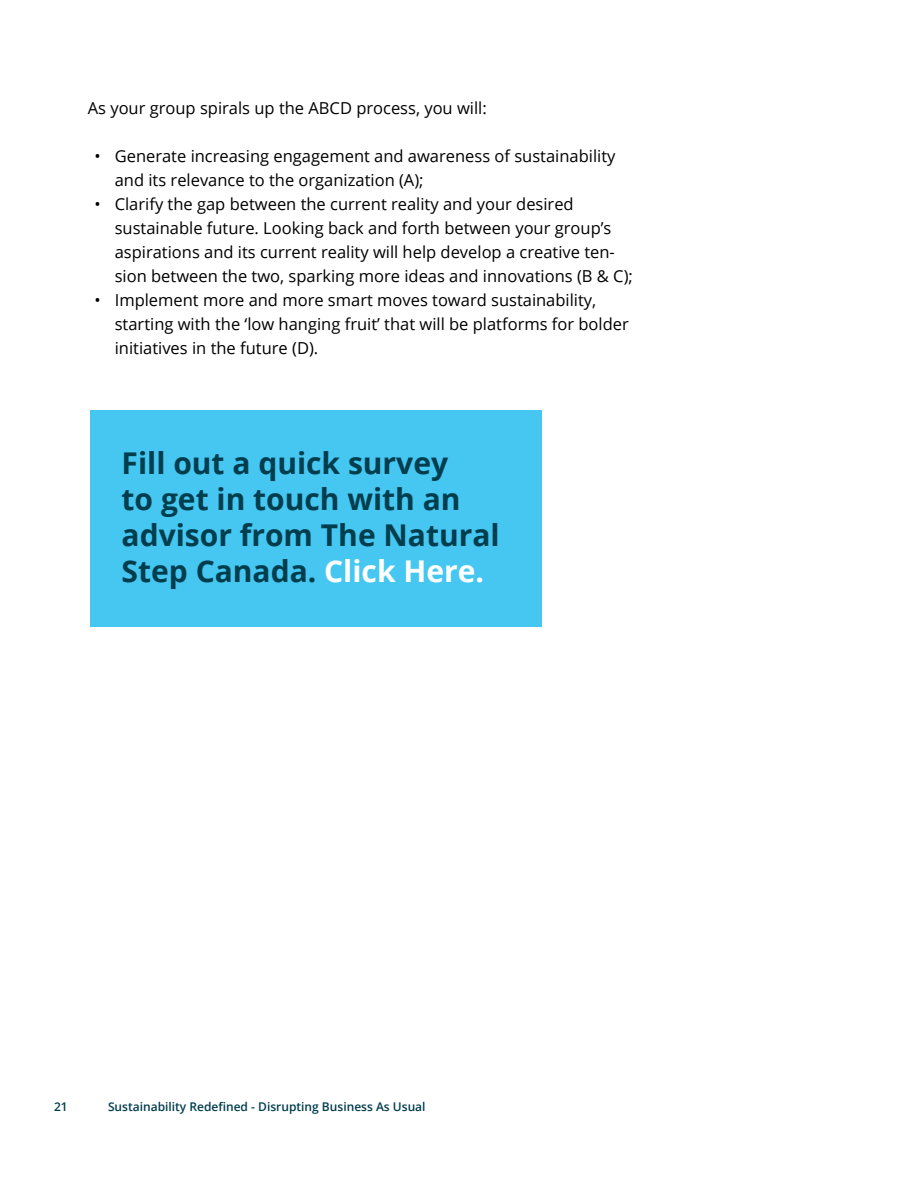
<style>
.page{position:relative;width:918px;height:1188px;background:#fff}
.page>*{position:absolute;margin:0;border:0;box-sizing:border-box;transform-origin:0 0}
.t1{font:700 30px/36px "Open Sans";color:#003d4d}
.t2{font:16.5px/24px "Open Sans";color:#000}
.t3{font:600 12px "Open Sans";color:#003d4d}
.s1{color:#fff}
</style>
<div class="page">
<div style="left:90px;top:410px;width:452px;height:216px;background:#45c7f2"></div>
<p class="t2" style="left:88px;top:96px;width:401px">As your group spirals up the ABCD process, you will:</p>
<p class="t2" style="left:115px;top:144px;width:502px;text-indent:-20px">• Generate increasing engagement and awareness of sustainability and its relevance to the organization (A);</p>
<p class="t2" style="left:115px;top:192px;width:520px;text-indent:-20px">• Clarify the gap between the current reality and your desired sustainable future. Looking back and forth between your group’s aspirations and its current reality will help develop a creative ten&shy;sion between the two, sparking more ideas and innovations (B &amp; C);</p>
<p class="t2" style="left:115px;top:288px;width:516px;text-indent:-20px">• Implement more and more smart moves toward sustainability, starting with the ‘low hanging fruit’ that will be platforms for bolder initiatives in the future (D).</p>
<h1 class="t1" style="left:122px;top:444px;width:380px">Fill out a quick survey<br>to get in touch with an advisor from The Natural<br>Step Canada. <span class="s1">Click Here.</span></h1>
<p class="t3" style="left:54px;top:1098px;width:15px">21</p>
<p class="t3" style="left:108px;top:1098px;width:319px">Sustainability Redefined - Disrupting Business As Usual</p>
</div>
